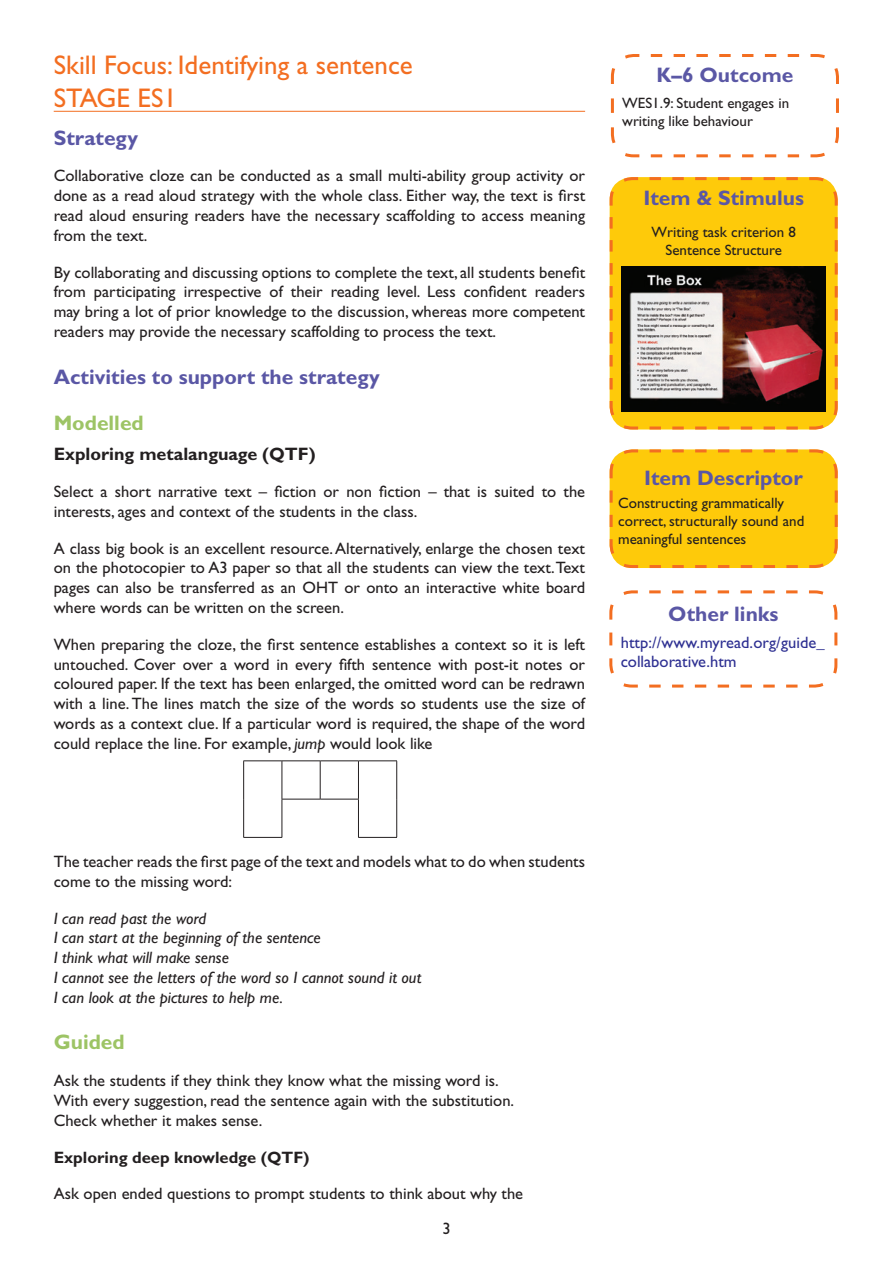
<style>
.page{position:relative;width:893px;height:1263px;background:#fff}
.page>*{position:absolute;margin:0;border:0;box-sizing:border-box;transform-origin:0 0}
.t1{font:27px/32.4px "Gill Sans";color:#f36e21}
.t2{font:700 21px "Gill Sans";color:#5a57a5}
.t3{font:700 21px "Gill Sans";color:#9dc465}
.t4{font:700 18px "Gill Sans";color:#231f20}
.t5{font:16.5px/19.8px "Gill Sans";color:#231f20;text-align:justify}
.t6{font:italic 16.5px/19.8px "Gill Sans";color:#231f20}
.t7{font:16.5px/19.8px "Gill Sans";color:#2e3092}
.t8{font:700 16.5px "Gill Sans";color:#231f20}
.t9{font:15px/18px "Gill Sans";color:#231f20}
.s1{font-style:italic}
</style>
<div class="page">
<hr style="left:54px;top:111px;width:531px;height:1px;background:#f36e21">
<hr style="left:243px;top:760px;width:39px;height:1px;background:#231f20">
<hr style="left:243px;top:761px;width:1px;height:38px;background:#231f20">
<hr style="left:243px;top:799px;width:1px;height:38px;background:#231f20">
<hr style="left:282px;top:799px;width:1px;height:38px;background:#231f20">
<hr style="left:243px;top:837px;width:39px;height:1px;background:#231f20">
<hr style="left:282px;top:760px;width:38px;height:1px;background:#231f20">
<hr style="left:282px;top:761px;width:1px;height:38px;background:#231f20">
<hr style="left:282px;top:799px;width:38px;height:1px;background:#231f20">
<hr style="left:358px;top:760px;width:39px;height:1px;background:#231f20">
<hr style="left:396px;top:761px;width:1px;height:38px;background:#231f20">
<hr style="left:358px;top:799px;width:1px;height:38px;background:#231f20">
<hr style="left:396px;top:799px;width:1px;height:38px;background:#231f20">
<hr style="left:358px;top:837px;width:39px;height:1px;background:#231f20">
<hr style="left:320px;top:760px;width:38px;height:1px;background:#231f20">
<hr style="left:320px;top:761px;width:1px;height:38px;background:#231f20">
<hr style="left:358px;top:761px;width:1px;height:38px;background:#231f20">
<hr style="left:320px;top:799px;width:39px;height:1px;background:#231f20">
<svg style="left:609px;top:590px;width:229px;height:98px"></svg>
<svg style="left:609px;top:177px;width:229px;height:253px;background:#f8c210"></svg>
<svg style="left:610px;top:54px;width:229px;height:104px"></svg>
<svg style="left:609px;top:449px;width:229px;height:119px;background:#fdc710"></svg>
<img style="left:622px;top:267px;width:204px;height:144px">
<h1 class="t1" style="left:54px;top:49px;width:361px">Skill Focus: Identifying a sentence<br>STAGE ES1</h1>
<p class="t2" style="left:54px;top:125px;width:86px">Strategy</p>
<p class="t5" style="left:54px;top:166px;width:533px">Collaborative cloze can be conducted as a small multi-ability group activity or done as a read aloud strategy with the whole class. Either way, the text is first read aloud ensuring readers have the necessary scaffolding to access meaning from the text.</p>
<p class="t5" style="left:54px;top:262px;width:533px">By collaborating and discussing options to complete the text, all students benefit from participating irrespective of their reading level. Less confident readers may bring a lot of prior knowledge to the discussion, whereas more competent readers may provide the necessary scaffolding to process the text.</p>
<p class="t2" style="left:54px;top:364px;width:328px">Activities to support the strategy</p>
<p class="t3" style="left:54px;top:410px;width:92px">Modelled</p>
<p class="t4" style="left:54px;top:443px;width:263px">Exploring metalanguage (QTF)</p>
<p class="t5" style="left:54px;top:482px;width:533px">Select a short narrative text – fiction or non fiction – that is suited to the interests, ages and context of the students in the class.</p>
<p class="t5" style="left:54px;top:538px;width:533px">A class big book is an excellent resource. Alternatively, enlarge the chosen text on the photocopier to A3 paper so that all the students can view the text. Text pages can also be transferred as an OHT or onto an interactive white board where words can be written on the screen.</p>
<p class="t5" style="left:54px;top:634px;width:533px">When preparing the cloze, the first sentence establishes a context so it is left untouched. Cover over a word in every fifth sentence with post-it notes or coloured paper. If the text has been enlarged, the omitted word can be redrawn with a line. The lines match the size of the words so students use the size of words as a context clue. If a particular word is required, the shape of the word could replace the line. For example, <span class="s1">jump</span> would look like</p>
<p class="t2" style="left:656px;top:62px;width:138px">K–6 Outcome</p>
<p class="t9" style="left:622px;top:94px;width:168px">WES1.9: Student engages in writing like behaviour</p>
<p class="t2" style="left:643px;top:185px;width:162px">Item &amp; Stimulus</p>
<p class="t9" style="left:651px;top:223px;width:146px;text-align:center">Writing task criterion 8<br>Sentence Structure</p>
<p class="t2" style="left:644px;top:465px;width:160px">Item Descriptor</p>
<p class="t9" style="left:618px;top:494px;width:188px">Constructing grammatically correct, structurally sound and meaningful sentences</p>
<p class="t2" style="left:668px;top:602px;width:112px">Other links</p>
<p class="t7" style="left:621px;top:632px;width:206px">http://www.myread.org/guide_ collaborative.htm</p>
<p class="t5" style="left:54px;top:852px;width:533px">The teacher reads the first page of the text and models what to do when students come to the missing word:</p>
<p class="t6" style="left:54px;top:908px;width:369px">I can read past the word<br>I can start at the beginning of the sentence<br>I think what will make sense<br>I cannot see the letters of the word so I cannot sound it out I can look at the pictures to help me.</p>
<p class="t3" style="left:54px;top:1030px;width:73px">Guided</p>
<p class="t5" style="left:54px;top:1071px;width:462px;text-align:left">Ask the students if they think they know what the missing word is.<br>With every suggestion, read the sentence again with the substitution.<br>Check whether it makes sense.</p>
<p class="t8" style="left:54px;top:1147px;width:257px">Exploring deep knowledge (QTF)</p>
<p class="t5" style="left:54px;top:1184px;width:471px">Ask open ended questions to prompt students to think about why the</p>
<p class="t5" style="left:442px;top:1219px;width:10px">3</p>
</div>
